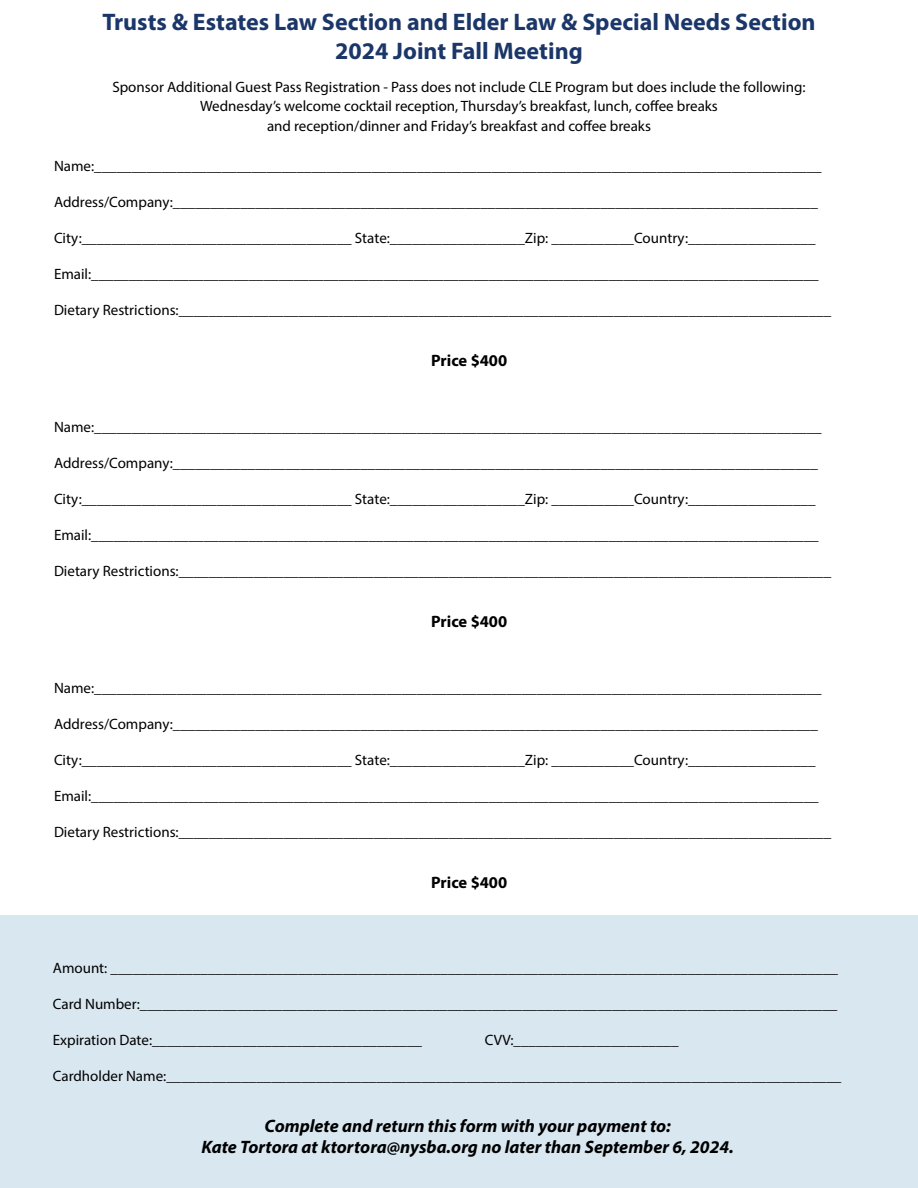
<style>
.page{position:relative;width:918px;height:1188px;background:#fff}
.page>*{position:absolute;margin:0;border:0;box-sizing:border-box;transform-origin:0 0}
.t1{font:700 24px/28.5px "Myriad Pro";color:#1b3668;text-align:center}
.t2{font:italic 700 18px/21.6px "Myriad Pro";color:#000;text-align:center}
.t3{font:700 16.5px "Myriad Pro";color:#000}
.t4{font:15px/19.5px "Myriad Pro";color:#000;text-align:center}
</style>
<div class="page">
<div style="left:0;top:915px;width:918px;height:273px;background:#d9e7f1"></div>
<h1 class="t1" style="left:102px;top:7px;width:715px">Trusts &amp; Estates Law Section and Elder Law &amp; Special Needs Section<br>2024 Joint Fall Meeting</h1>
<p class="t4" style="left:112px;top:77px;width:695px">Sponsor Additional Guest Pass Registration - Pass does not include CLE Program but does include the following:<br>Wednesday’s welcome cocktail reception, Thursday’s breakfast, lunch, coffee breaks<br>and reception/dinner and Friday’s breakfast and coffee breaks</p>
<p class="t4" style="left:54px;top:156px;width:769px">Name:_________________________________________________________________________________________________</p>
<p class="t4" style="left:54px;top:192px;width:765px">Address/Company:______________________________________________________________________________________</p>
<p class="t4" style="left:54px;top:228px;width:763px">City:____________________________________ State:__________________Zip: ___________Country:_________________</p>
<p class="t4" style="left:54px;top:264px;width:766px">Email:_________________________________________________________________________________________________</p>
<p class="t4" style="left:54px;top:300px;width:779px">Dietary Restrictions:_______________________________________________________________________________________</p>
<p class="t3" style="left:431px;top:350px;width:78px">Price $400</p>
<p class="t4" style="left:54px;top:417px;width:769px">Name:_________________________________________________________________________________________________</p>
<p class="t4" style="left:54px;top:453px;width:765px">Address/Company:______________________________________________________________________________________</p>
<p class="t4" style="left:54px;top:489px;width:763px">City:____________________________________ State:__________________Zip: ___________Country:_________________</p>
<p class="t4" style="left:54px;top:525px;width:766px">Email:_________________________________________________________________________________________________</p>
<p class="t4" style="left:54px;top:561px;width:779px">Dietary Restrictions:_______________________________________________________________________________________</p>
<p class="t3" style="left:431px;top:611px;width:78px">Price $400</p>
<p class="t4" style="left:54px;top:678px;width:769px">Name:_________________________________________________________________________________________________</p>
<p class="t4" style="left:54px;top:714px;width:765px">Address/Company:______________________________________________________________________________________</p>
<p class="t4" style="left:54px;top:750px;width:763px">City:____________________________________ State:__________________Zip: ___________Country:_________________</p>
<p class="t4" style="left:54px;top:786px;width:766px">Email:_________________________________________________________________________________________________</p>
<p class="t4" style="left:54px;top:822px;width:779px">Dietary Restrictions:_______________________________________________________________________________________</p>
<p class="t3" style="left:431px;top:872px;width:78px">Price $400</p>
<p class="t4" style="left:53px;top:958px;width:787px">Amount: _________________________________________________________________________________________________</p>
<p class="t4" style="left:53px;top:994px;width:786px">Card Number:_____________________________________________________________________________________________</p>
<p class="t4" style="left:53px;top:1030px;width:371px">Expiration Date:____________________________________</p>
<p class="t4" style="left:485px;top:1030px;width:195px">CVV:______________________</p>
<p class="t4" style="left:53px;top:1066px;width:790px">Cardholder Name:__________________________________________________________________________________________</p>
<p class="t2" style="left:201px;top:1114px;width:534px">Complete and return this form with your payment to:<br>Kate Tortora at ktortora@nysba.org no later than September 6, 2024.</p>
</div>
